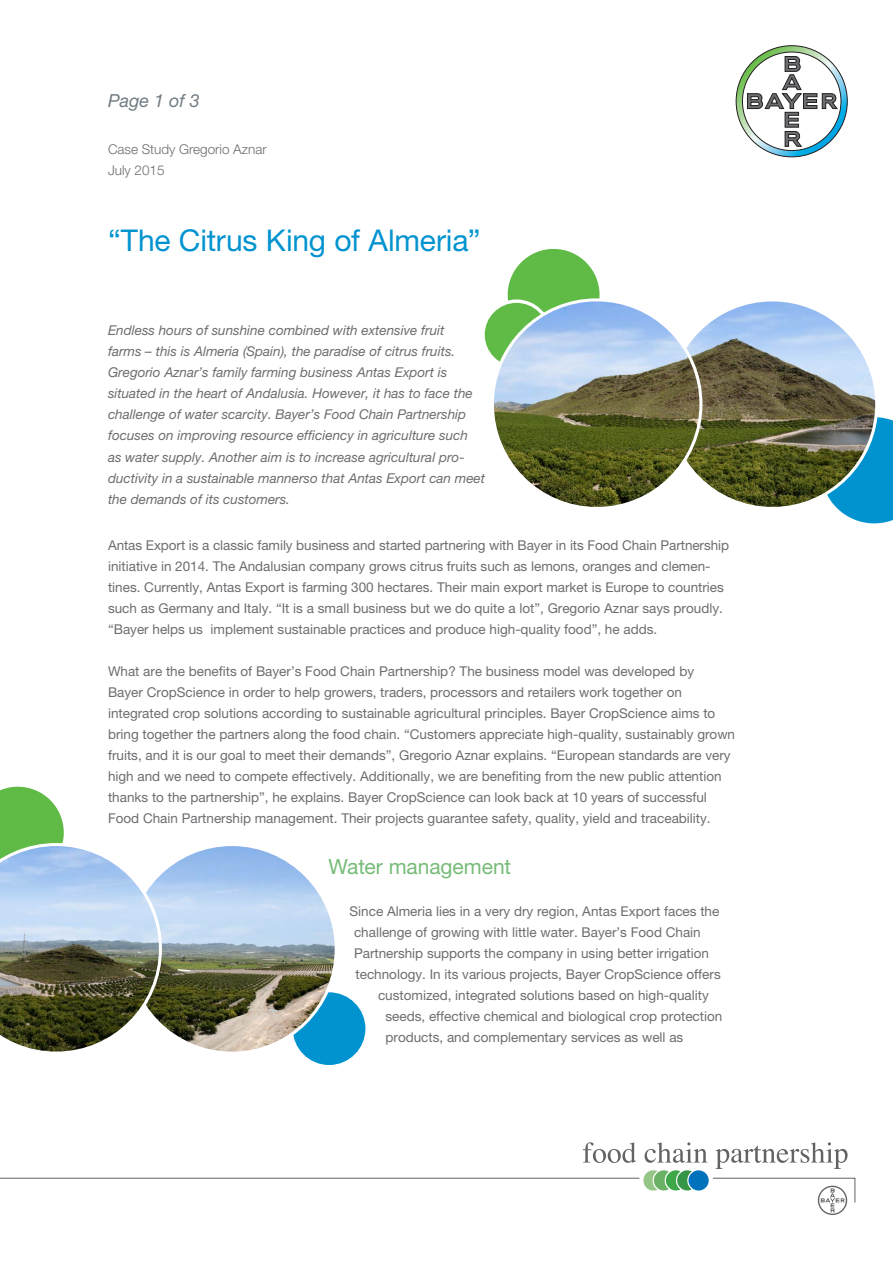
<style>
.page{position:relative;width:893px;height:1263px;background:#fff}
.page>*{position:absolute;margin:0;border:0;box-sizing:border-box;transform-origin:0 0}
.t1{font:30px "Helvetica Neue LT Pro";letter-spacing:-.005em;color:#0093d0}
.t2{font:21px "Helvetica Neue LT Pro";letter-spacing:-.005em;color:#76bb77}
.t3{font:italic 18px "Helvetica Neue LT Pro";color:#717d83}
.t4{font:13.5px/21px "Helvetica Neue LT Pro";color:#6c6d70}
.t5{font:italic 13.5px/21px "Helvetica Neue LT Pro";color:#6c6d70}
.t6{font:300 13.5px/21px "Helvetica Neue LT Pro";color:#6c6d70}
</style>
<div class="page">
<svg style="left:736px;top:45px;width:112px;height:112px"></svg>
<svg style="left:0;top:1142px;width:855px;height:73px"></svg>
<div style="left:508px;top:249px;width:91px;height:92px;background:#60bb46;border-radius:50%"></div>
<svg style="left:483px;top:301px;width:67px;height:67px;fill:#60bb46"></svg>
<div style="left:481px;top:299px;width:71px;height:71px;border:3px solid #fff;border-radius:50%"></div>
<svg style="left:827px;top:417px;width:66px;height:106px;background:#1ea0d5"></svg>
<div style="left:293px;top:992px;width:72px;height:73px;background:#0093d0;border-radius:50%"></div>
<img style="left:668px;top:300px;width:209px;height:208px;border-radius:104px">
<img style="left:128px;top:844px;width:208px;height:209px;border-radius:104px">
<img style="left:492px;top:300px;width:209px;height:208px;border-radius:104px">
<svg style="left:0;top:787px;width:162px;height:265px"></svg>
<h3 class="t3" style="left:108px;top:90px;width:93px">Page 1 of 3</h3>
<p class="t6" style="left:108px;top:139px;width:160px">Case Study Gregorio Aznar<br>July 2015</p>
<h1 class="t1" style="left:108px;top:223px;width:374px">“The Citrus King of Almeria”</h1>
<p class="t5" style="left:108px;top:320px;width:379px">Endless hours of sunshine combined with extensive fruit<br>farms – this is Almeria (Spain), the paradise of citrus fruits.<br>Gregorio Aznar’s family farming business Antas Export is situated in the heart of Andalusia. However, it has to face the challenge of water scarcity. Bayer’s Food Chain Partnership focuses on improving resource efficiency in agriculture such<br>as water supply. Another aim is to increase agricultural pro&shy;ductivity in a sustainable mannerso that Antas Export can meet the demands of its customers.</p>
<p class="t4" style="left:108px;top:534px;width:623px">Antas Export is a classic family business and started partnering with Bayer in its Food Chain Partnership initiative in 2014. The Andalusian company grows citrus fruits such as lemons, oranges and clemen&shy;tines. Currently, Antas Export is farming 300 hectares. Their main export market is Europe to countries such as Germany and Italy. “It is a small business but we do quite a lot”, Gregorio Aznar says proudly. “Bayer helps us implement sustainable practices and produce high-quality food”, he adds.</p>
<p class="t4" style="left:108px;top:660px;width:629px">What are the benefits of Bayer’s Food Chain Partnership? The business model was developed by<br>Bayer CropScience in order to help growers, traders, processors and retailers work together on integrated crop solutions according to sustainable agricultural principles. Bayer CropScience aims to bring together the partners along the food chain. “Customers appreciate high-quality, sustainably grown fruits, and it is our goal to meet their demands”, Gregorio Aznar explains. “European standards are very high and we need to compete effectively. Additionally, we are benefiting from the new public attention thanks to the partnership”, he explains. Bayer CropScience can look back at 10 years of successful Food Chain Partnership management. Their projects guarantee safety, quality, yield and traceability.</p>
<h2 class="t2" style="left:328px;top:854px;width:184px">Water management</h2>
<p class="t4" style="left:350px;top:900px;width:371px">Since Almeria lies in a very dry region, Antas Export faces the</p>
<p class="t4" style="left:354px;top:921px;width:348px">challenge of growing with little water. Bayer’s Food Chain</p>
<p class="t4" style="left:354px;top:942px;width:357px">Partnership supports the company in using better irrigation</p>
<p class="t4" style="left:355px;top:963px;width:367px">technology. In its various projects, Bayer CropScience offers</p>
<p class="t4" style="left:378px;top:984px;width:332px">customized, integrated solutions based on high-quality</p>
<p class="t4" style="left:386px;top:1005px;width:338px">seeds, effective chemical and biological crop protection</p>
<p class="t4" style="left:386px;top:1026px;width:299px">products, and complementary services as well as</p>
</div>
